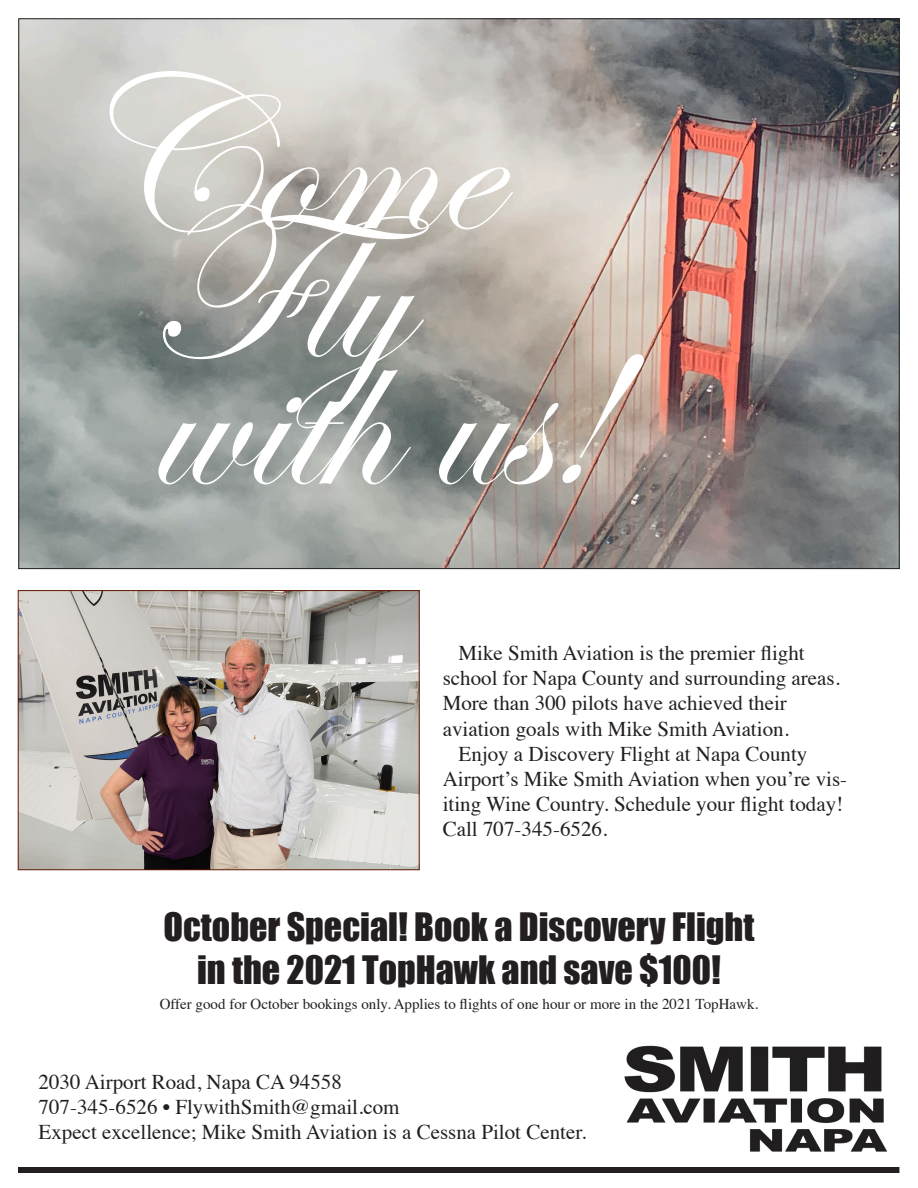
<style>
.page{position:relative;width:918px;height:1188px;background:#fff}
.page>*{position:absolute;margin:0;border:0;box-sizing:border-box;transform-origin:0 0}
.t1{font:225px "Edwardian Script ITC";color:#fff}
.t2{font:36px "Impact";color:#231f20}
.t3{font:21px/25.2px "Times";color:#231f20}
.t4{font:15px "Times";color:#231f20}
</style>
<div class="page">
<img style="left:21px;top:21px;width:876px;height:546px">
<img style="left:624px;top:1045px;width:264px;height:107px">
<img style="left:20px;top:592px;width:397px;height:276px">
<div style="left:18px;top:590px;width:401px;height:280px;border:1px solid #601a00"></div>
<div style="left:18px;top:1167px;width:881px;height:6px;background:#231f20"></div>
<p class="t1" style="left:70px;top:35px;width:424px">Come</p>
<p class="t1" style="left:150px;top:163px;width:280px">Fl y</p>
<p class="t1" style="left:150px;top:290px;width:461px">with us!</p>
<p class="t3" style="left:443px;top:638px;width:399px;text-indent:16px">Mike Smith Aviation is the premier flight school for Napa County and surrounding areas.<br>More than 300 pilots have achieved their</p>
<p class="t3" style="left:443px;top:714px;width:348px">aviation goals with Mike Smith Aviation.</p>
<p class="t3" style="left:459px;top:739px;width:350px">Enjoy a Discovery Flight at Napa County</p>
<p class="t3" style="left:443px;top:764px;width:406px">Airport’s Mike Smith Aviation when you’re vis&shy;iting Wine Country. Schedule your flight today!</p>
<p class="t3" style="left:443px;top:815px;width:166px">Call 707-345-6526.</p>
<p class="t2" style="left:164px;top:899px;width:592px">October Special! Book a Discovery Flight</p>
<p class="t2" style="left:197px;top:942px;width:525px">in the 2021 TopHawk and save $100!</p>
<p class="t4" style="left:160px;top:990px;width:600px">Offer good for October bookings only. Applies to flights of one hour or more in the 2021 TopHawk.</p>
<p class="t3" style="left:39px;top:1067px;width:305px">2030 Airport Road, Napa CA 94558</p>
<p class="t3" style="left:39px;top:1092px;width:362px">707-345-6526 • FlywithSmith@gmail.com</p>
<p class="t3" style="left:39px;top:1117px;width:549px">Expect excellence; Mike Smith Aviation is a Cessna Pilot Center.</p>
</div>
